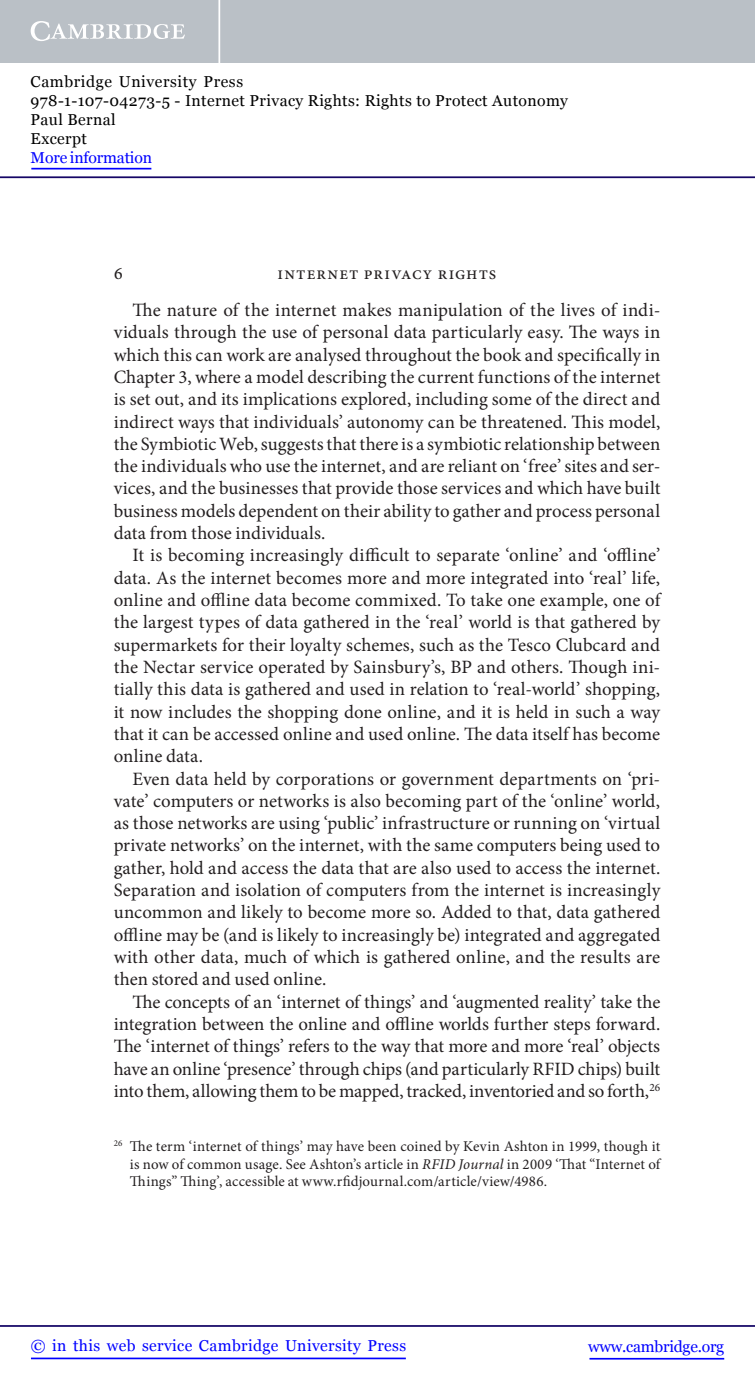
<style>
.page{position:relative;width:755px;height:1385px;background:#fff}
.page>*{position:absolute;margin:0;border:0;box-sizing:border-box;transform-origin:0 0}
.t1{font:18.9px/22.2px "Minion Pro";letter-spacing:-.005em;color:#231f20;text-align:justify}
.t2{font:18.38px "Minion Pro";letter-spacing:.055em;color:#231f20}
.t3{font:15.75px/18.9px "Georgia";letter-spacing:.025em;color:#000}
.t4{font:15.75px "Georgia";letter-spacing:.025em;color:#00f}
.t5{font:15.75px "Georgia";letter-spacing:-.015em;color:#00f}
.t6{font:15.75px "Georgia";letter-spacing:-.01em;color:#00f}
.t7{font:14.88px/17.5px "Minion Pro";letter-spacing:.015em;color:#231f20;text-align:justify}
.s1{font-style:italic}
</style>
<div class="page">
<hr style="left:589px;top:1358px;width:134px;height:1px;background:#00f">
<hr style="left:0;top:1325px;width:754px;height:2px;background:#150666">
<hr style="left:31px;top:1357px;width:374px;height:2px;background:#00f">
<div style="left:0;top:0;width:754px;height:63px;background:#bac0c6"></div>
<svg style="left:31px;top:21px;width:154px;height:20px"></svg>
<hr style="left:218px;top:0;width:2px;height:63px;background:#fff">
<hr style="left:0;top:176px;width:754px;height:2px;background:#150666">
<hr style="left:31px;top:168px;width:120px;height:1px;background:#00f">
<p class="t3" style="left:31px;top:72px;width:538px">Cambridge University Press<br>978-1-107-04273-5 - Internet Privacy Rights: Rights to Protect Autonomy<br>Paul Bernal<br>Excerpt</p>
<p class="t6" style="left:31px;top:148px;width:123px">More information</p>
<p class="t2" style="left:114px;top:266px;width:11px">6</p>
<p class="t2" style="left:277px;top:266px;width:220px">Internet privacy rights</p>
<p class="t1" style="left:114px;top:300px;width:548px;text-indent:19px">The nature of the internet makes manipulation of the lives of indi&shy;viduals through the use of personal data particularly easy. The ways in which this can work are analysed throughout the book and specifically in Chapter 3 , where a model describing the current functions of the internet is set out, and its implications explored, including some of the direct and indirect ways that individuals’ autonomy can be threatened. This model, the Symbiotic Web, suggests that there is a symbiotic relationship between the individuals who use the internet, and are reliant on ‘free’ sites and ser&shy;vices, and the businesses that provide those services and which have built business models dependent on their ability to gather and process personal data from those individuals .</p>
<p class="t1" style="left:114px;top:546px;width:549px;text-indent:19px">It is becoming increasingly difficult to separate ‘online’ and ‘offline’ data. As the internet becomes more and more integrated into ‘real’ life, online and offline data become commixed. To take one example, one of the largest types of data gathered in the ‘real’ world is that gathered by supermarkets for their loyalty schemes, such as the Tesco Clubcard and the Nectar service operated by Sainsbury’s, BP and others. Though ini&shy;tially this data is gathered and used in relation to ‘real-world’ shopping, it now includes the shopping done online, and it is held in such a way that it can be accessed online and used online. The data itself has become online data .</p>
<p class="t1" style="left:114px;top:769px;width:548px;text-indent:19px">Even data held by corporations or government departments on ‘pri&shy;vate’ computers or networks is also becoming part of the ‘online’ world, as those networks are using ‘public’ infrastructure or running on ‘virtual private networks’ on the internet, with the same computers being used to gather, hold and access the data that are also used to access the internet.<br>Separation and isolation of computers from the internet is increasingly uncommon and likely to become more so. Added to that, data gathered offline may be (and is likely to increasingly be) integrated and aggregated with other data, much of which is gathered online, and the results are then stored and used online .</p>
<p class="t1" style="left:114px;top:992px;width:548px;text-indent:19px">The concepts of an ‘internet of things’ and ‘augmented reality’ take the integration between the online and offline worlds further steps forward.<br>The ‘internet of things’ refers to the way that more and more ‘real’ objects have an online ‘presence’ through chips (and particularly RFID chips) built into them, allowing them to be mapped, tracked, inventoried and so forth, <sup>26</sup></p>
<p class="t7" style="left:130px;top:1139px;width:533px;text-indent:-16px"><sup>26</sup> The term ‘internet of things’ may have been coined by Kevin Ashton in 1999, though it is now of common usage. See Ashton’s article in <span class="s1">RFID Journal</span> in 2009 ‘That “Internet of Things” Thing’, accessible at www.rfidjournal.com/article/view/4986 .</p>
<p class="t4" style="left:31px;top:1337px;width:376px">© in this web service Cambridge University Press</p>
<p class="t5" style="left:587px;top:1337px;width:137px">www.cambridge.org</p>
</div>
